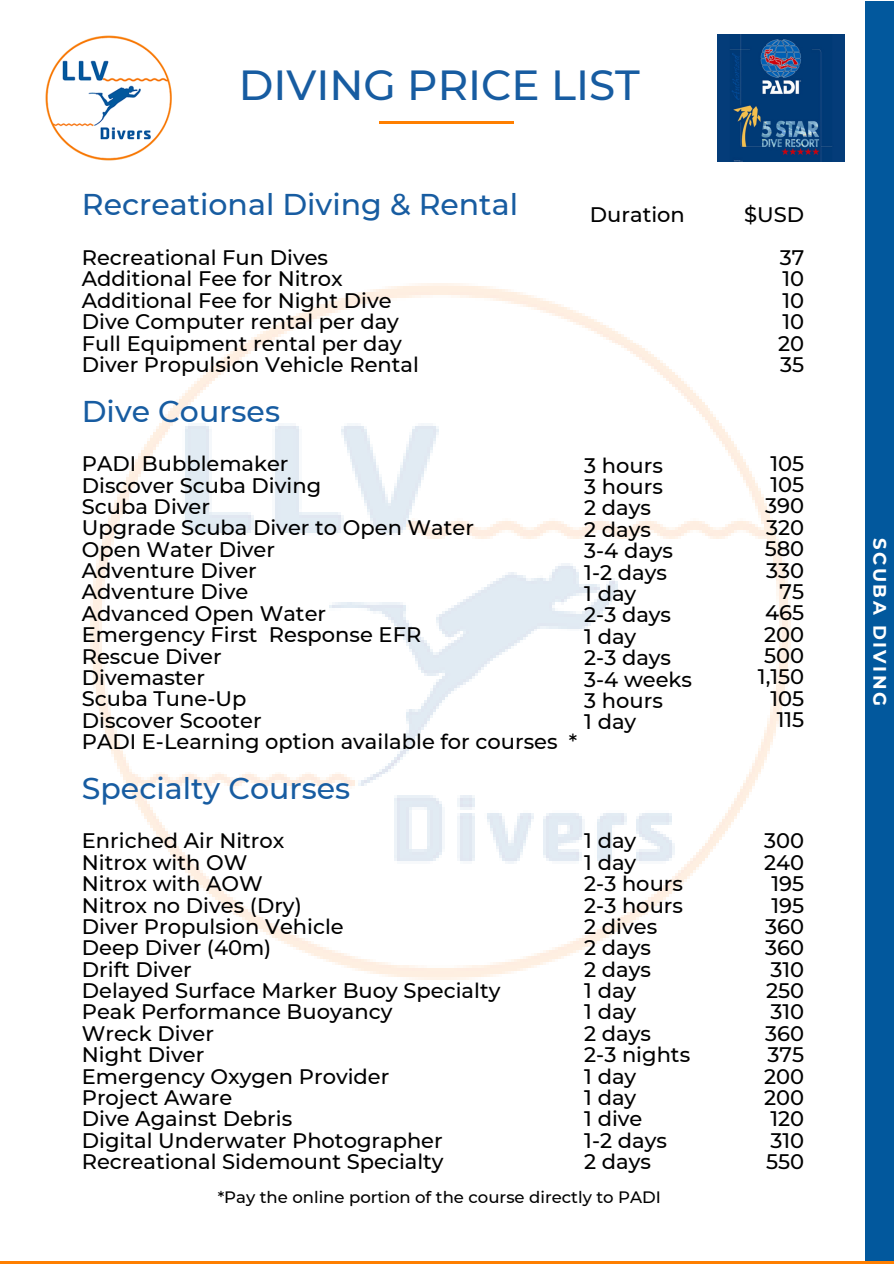
<style>
.page{position:relative;width:894px;height:1264px;background:#fff}
.page>*{position:absolute;margin:0;border:0;box-sizing:border-box;transform-origin:0 0}
.t1{font:500 42px "Montserrat";color:#175ca1}
.t2{font:500 30px "Montserrat";color:#175ca1}
.t3{font:500 21px/21.3px "Montserrat";color:#000}
.t4{font:700 18px "Montserrat";letter-spacing:.14em;color:#fff}
.t5{font:500 16.5px "Montserrat";color:#000}
</style>
<div class="page">
<img style="left:90px;top:283px;width:701px;height:697px">
<img style="left:717px;top:34px;width:127px;height:127px">
<hr style="left:379px;top:121px;width:135px;height:3px;background:#ff7f00">
<img style="left:45px;top:35px;width:127px;height:126px">
<hr style="left:0;top:1261px;width:893px;height:2px;background:#ff7f00">
<div style="left:865px;top:2px;width:28px;height:1258px;background:#02589d"></div>
<h5 class="t1" style="left:239px;top:59px;width:402px">DIVING PRICE LIST</h5>
<h2 class="t2" style="left:82px;top:186px;width:437px">Recreational Diving &amp; Rental</h2>
<p class="t3" style="left:82px;top:247px;width:338px">Recreational Fun Dives<br>Additional Fee for Nitrox<br>Additional Fee for Night Dive<br>Dive Computer rental per day<br>Full Equipment rental per day<br>Diver Propulsion Vehicle Rental</p>
<h2 class="t3" style="left:589px;top:204px;width:96px">Duration</h2>
<p class="t2" style="left:82px;top:392px;width:200px">Dive Courses</p>
<p class="t3" style="left:82px;top:453px;width:497px">PADI Bubblemaker<br>Discover Scuba Diving<br>Scuba Diver<br>Upgrade Scuba Diver to Open Water<br>Open Water Diver<br>Adventure Diver<br>Adventure Dive<br>Advanced Open Water<br>Emergency First Response EFR<br>Rescue Diver<br>Divemaster<br>Scuba Tune-Up<br>Discover Scooter<br>PADI E-Learning option available for courses *</p>
<h1 class="t2" style="left:82px;top:769px;width:270px">Specialty Courses</h1>
<h4 class="t3" style="left:82px;top:830px;width:420px">Enriched Air Nitrox<br>Nitrox with OW<br>Nitrox with AOW<br>Nitrox no Dives (Dry)<br>Diver Propulsion Vehicle<br>Deep Diver (40m)<br>Drift Diver<br>Delayed Surface Marker Buoy Specialty<br>Peak Performance Buoyancy<br>Wreck Diver<br>Night Diver<br>Emergency Oxygen Provider<br>Project Aware<br>Dive Against Debris<br>Digital Underwater Photographer<br>Recreational Sidemount Specialty</h4>
<h4 class="t3" style="left:584px;top:454px;width:109px">3 hours<br>3 hours<br>2 days<br>2 days<br>3-4 days<br>1-2 days<br>1 day<br>2-3 days<br>1 day<br>2-3 days<br>3-4 weeks<br>3 hours<br>1 day</h4>
<h4 class="t3" style="left:584px;top:830px;width:107px">1 day<br>1 day<br>2-3 hours<br>2-3 hours<br>2 dives<br>2 days<br>2 days<br>1 day<br>1 day<br>2 days<br>2-3 nights<br>1 day<br>1 day<br>1 dive<br>1-2 days<br>2 days</h4>
<h4 class="t5" style="left:218px;top:1186px;width:444px">*Pay the online portion of the course directly to PADI</h4>
<p class="t3" style="left:744px;top:204px;width:62px">$USD</p>
<h2 class="t3" style="left:778px;top:247px;width:28px;text-align:justify">37<br>10<br>10<br>10<br>20<br>35</h2>
<h3 class="t3" style="left:757px;top:452px;width:48px;text-align:right">105<br>105<br>390<br>320<br>580<br>330<br>75<br>465<br>200<br>500<br>1,150<br>105<br>115</h3>
<h4 class="t3" style="left:764px;top:830px;width:42px;text-align:center">300<br>240<br>195<br>195<br>360<br>360<br>310<br>250<br>310<br>360<br>375<br>200<br>200<br>120<br>310<br>550</h4>
<h4 class="t4" style="left:890px;top:538px;width:169px;rotate:90deg">SCUBA DIVING</h4>
</div>
